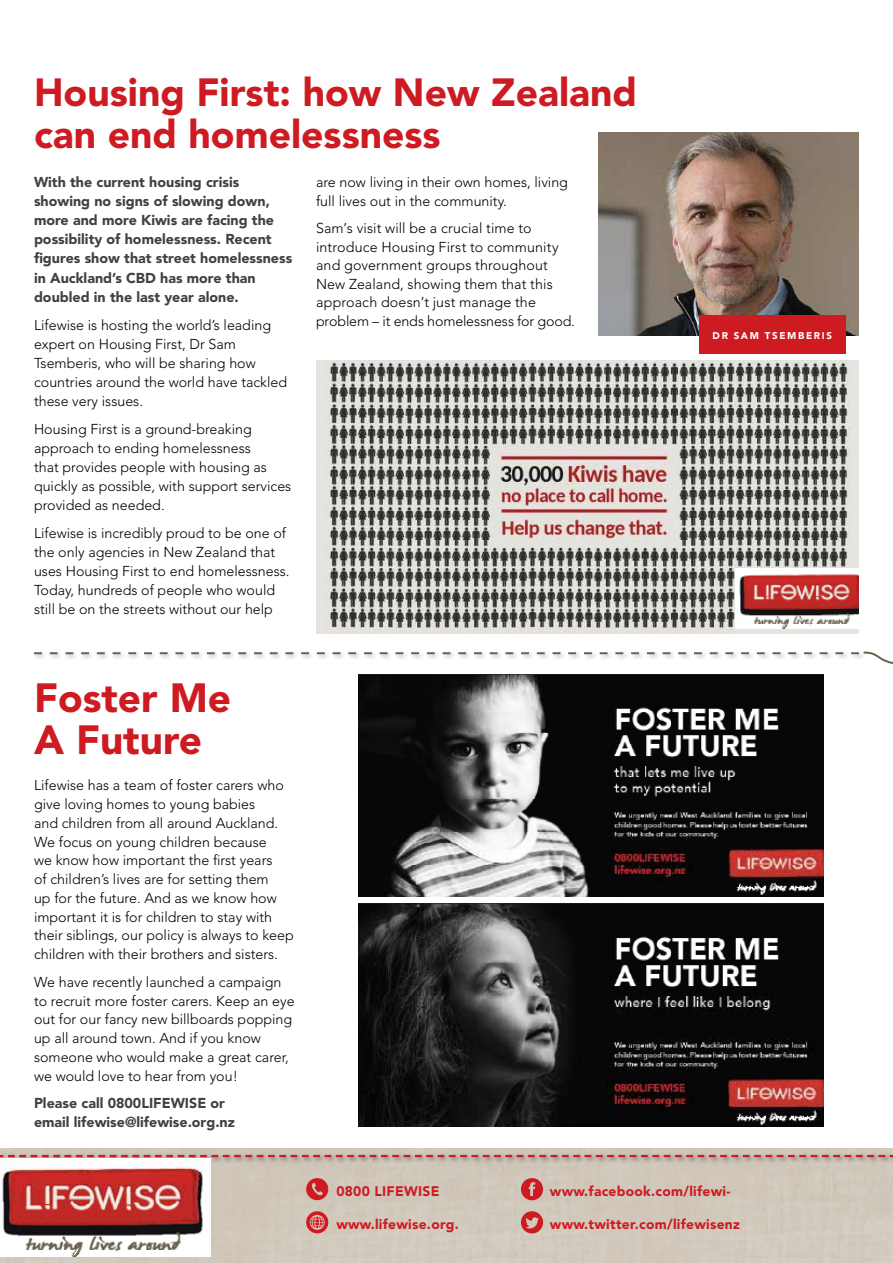
<style>
.page{position:relative;width:893px;height:1263px;background:#fff}
.page>*{position:absolute;margin:0;border:0;box-sizing:border-box;transform-origin:0 0}
.t1{font:900 40.5px/42px "Avenir LT Std";color:#ce1b22}
.t2{font:900 39px/42px "Avenir LT Std";color:#ce1b22}
.t3{font:300 14.25px/18.8px "Avenir LT Std";color:#000}
.t4{font:900 14.25px/19px "Avenir LT Std";color:#414042}
.t5{font:900 13.8px "Avenir LT Pro";letter-spacing:.02em;color:#ce1b22}
.t6{font:900 9.75px "Avenir LT Std";letter-spacing:.17em;color:#fff}
</style>
<div class="page">
<div style="left:0;top:1148px;width:893px;height:115px;background:#d1c8bb"></div>
<img style="left:0;top:1164px;width:211px;height:92px">
<svg style="left:34px;top:651px;width:859px;height:13px"></svg>
<img style="left:598px;top:133px;width:261px;height:202px">
<img style="left:359px;top:674px;width:464px;height:222px">
<img style="left:359px;top:904px;width:464px;height:222px">
<div style="left:316px;top:360px;width:543px;height:273px;background:#e5e4de"></div>
<img style="left:325px;top:360px;width:526px;height:272px">
<svg style="left:736px;top:628px;width:123px;height:4px"></svg>
<img style="left:736px;top:568px;width:123px;height:60px">
<div style="left:699px;top:316px;width:147px;height:38px;background:#ce1b22"></div>
<svg style="left:0;top:1152px;width:893px;height:12px"></svg>
<svg style="left:521px;top:1211px;width:22px;height:22px"></svg>
<svg style="left:521px;top:1178px;width:22px;height:22px"></svg>
<svg style="left:306px;top:1211px;width:22px;height:22px"></svg>
<svg style="left:306px;top:1178px;width:22px;height:22px"></svg>
<h2 class="t2" style="left:34px;top:71px;width:604px">Housing First: how New Zealand can end homelessness</h2>
<p class="t3" style="left:316px;top:173px;width:253px">are now living in their own homes, living full lives out in the community.</p>
<p class="t3" style="left:316px;top:219px;width:260px">Sam’s visit will be a crucial time to introduce Housing First to community and government groups throughout New Zealand, showing them that this approach doesn’t just manage the problem – it ends homelessness for good.</p>
<p class="t4" style="left:34px;top:173px;width:260px">With the current housing crisis showing no signs of slowing down, more and more Kiwis are facing the possibility of homelessness. Recent figures show that street homelessness in Auckland’s CBD has more than doubled in the last year alone.</p>
<p class="t3" style="left:34px;top:315px;width:255px">Lifewise is hosting the world’s leading expert on Housing First, Dr Sam<br>Tsemberis, who will be sharing how countries around the world have tackled these very issues.</p>
<p class="t3" style="left:34px;top:419px;width:259px">Housing First is a ground-breaking approach to ending homelessness<br>that provides people with housing as quickly as possible, with support services provided as needed.</p>
<p class="t3" style="left:34px;top:524px;width:257px">Lifewise is incredibly proud to be one of the only agencies in New Zealand that uses Housing First to end homelessness.<br>Today, hundreds of people who would still be on the streets without our help</p>
<h1 class="t1" style="left:34px;top:676px;width:199px">Foster Me<br>A Future</h1>
<p class="t3" style="left:34px;top:776px;width:261px">Lifewise has a team of foster carers who give loving homes to young babies<br>and children from all around Auckland.<br>We focus on young children because<br>we know how important the first years<br>of children’s lives are for setting them<br>up for the future. And as we know how important it is for children to stay with their siblings, our policy is always to keep children with their brothers and sisters.</p>
<p class="t3" style="left:34px;top:973px;width:262px">We have recently launched a campaign to recruit more foster carers. Keep an eye out for our fancy new billboards popping up all around town. And if you know someone who would make a great carer, we would love to hear from you!</p>
<p class="t4" style="left:34px;top:1094px;width:202px">Please call 0800LIFEWISE or email lifewise@lifewise.org.nz</p>
<p class="t6" style="left:713px;top:330px;width:121px">DR SAM TSEMBERIS</p>
<p class="t5" style="left:336px;top:1183px;width:105px">0800 LIFEWISE</p>
<p class="t5" style="left:550px;top:1183px;width:182px">www.facebook.com/lifewi-</p>
<p class="t5" style="left:336px;top:1216px;width:124px">www.lifewise.org.</p>
<p class="t5" style="left:550px;top:1216px;width:192px">www.twitter.com/lifewisenz</p>
</div>
